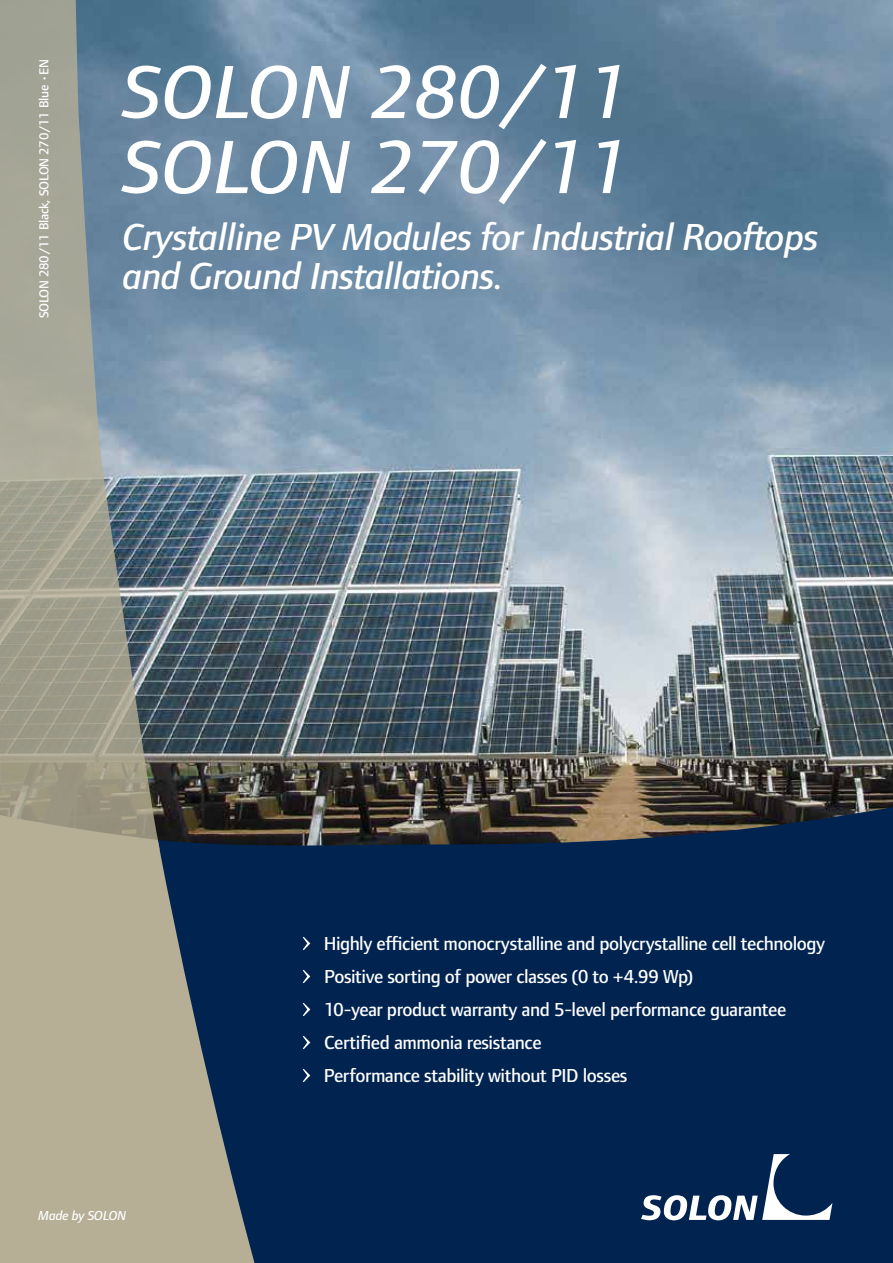
<style>
.page{position:relative;width:893px;height:1263px;background:#fff}
.page>*{position:absolute;margin:0;border:0;box-sizing:border-box;transform-origin:0 0}
.t1{font:78px/75px "Foundry Form Sans OT2 Med Ita";color:#fff}
.t2{font:39px/39px "Foundry Form Sans OT2 Med Ita";letter-spacing:-.02em;color:#fff}
.t3{font:500 19.5px/33px "Foundry Form Sans OT2";letter-spacing:-.025em;color:#fff}
.t4{font:500 13.5px "Foundry Form Sans OT2";letter-spacing:-.02em;color:#fff}
.t5{font:13.5px "Foundry Form Sans OT2 Med Ita";letter-spacing:-.02em;color:#fff}
.s1{font-weight:400}
</style>
<div class="page">
<img style="left:160px;top:0;width:733px;height:795px">
<svg style="left:160px;top:795px;width:733px;height:468px;background:#07254d"></svg>
<svg style="left:0;top:0;width:160px;height:812px;background:#939993"></svg>
<svg style="left:0;top:812px;width:258px;height:451px;background:#8d8f84"></svg>
<svg style="left:641px;top:1154px;width:191px;height:66px"></svg>
<svg style="left:303px;top:937px;width:7px;height:13px"></svg>
<svg style="left:303px;top:970px;width:7px;height:13px"></svg>
<svg style="left:303px;top:1003px;width:7px;height:13px"></svg>
<svg style="left:303px;top:1036px;width:7px;height:13px"></svg>
<svg style="left:303px;top:1069px;width:7px;height:13px"></svg>
<p class="t4" style="left:34px;top:318px;width:260px;rotate:-90deg">SOLON 280/11 Black, SOLON 270/11 Blue <span class="s1">•</span>EN</p>
<h1 class="t1" style="left:123px;top:50px;width:511px">SOLON 280/11<br>SOLON 270/11</h1>
<h2 class="t2" style="left:123px;top:216px;width:698px">Crystalline PV Modules for Industrial Rooftops and Ground Installations.</h2>
<p class="t3" style="left:324px;top:926px;width:503px">Highly efficient monocrystalline and polycrystalline cell technology Positive sorting of power classes (0 to +4.99 Wp)<br>10-year product warranty and 5-level performance guarantee Certified ammonia resistance<br>Performance stability without PID losses</p>
<p class="t5" style="left:38px;top:1206px;width:89px">Made by SOLON</p>
</div>
